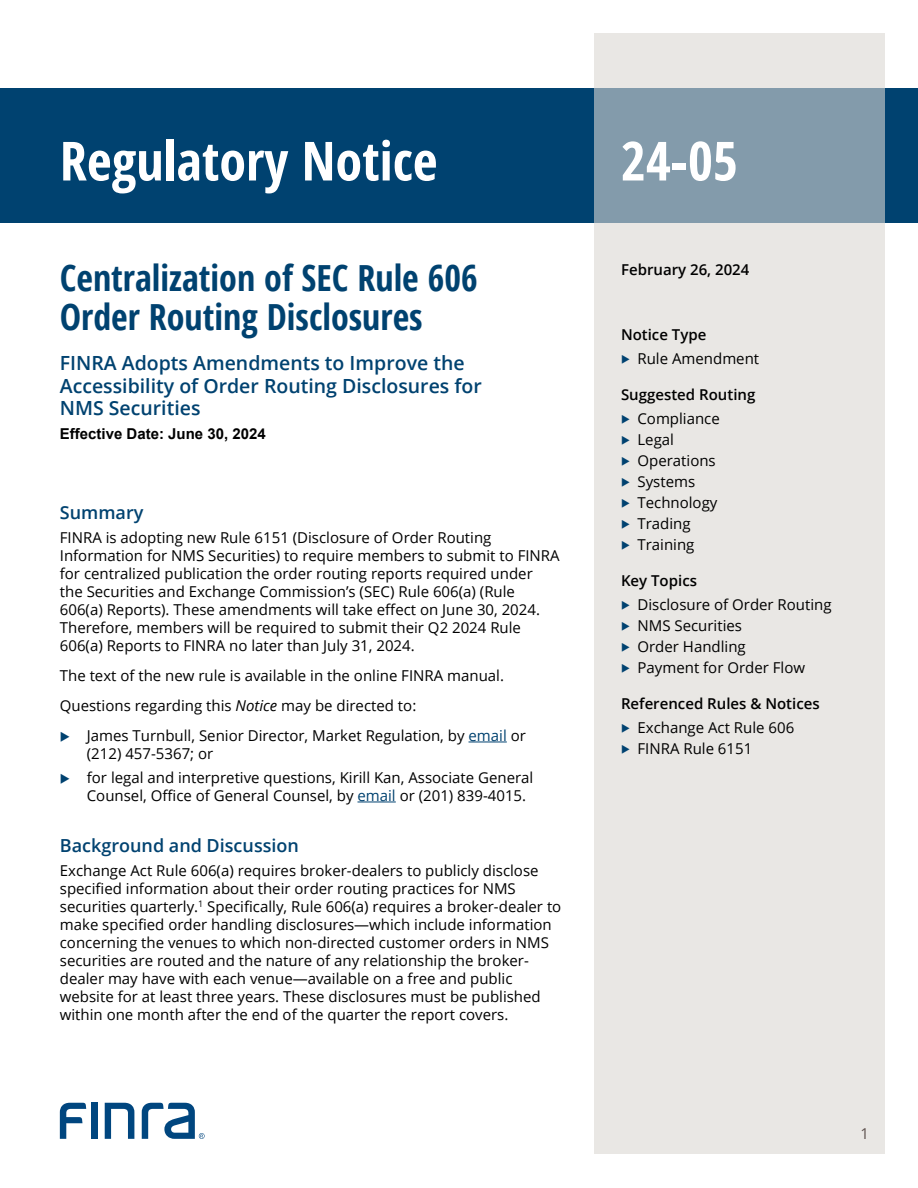
<style>
.page{position:relative;width:918px;height:1188px;background:#fff}
.page>*{position:absolute;margin:0;border:0;box-sizing:border-box;transform-origin:0 0}
.t1{font:700 condensed 54px "Open Sans";color:#fff}
.t2{font:700 condensed 36px/39px "Open Sans";color:#004270}
.t3{font:600 19.5px/22.5px "Open Sans";color:#004270}
.t4{font:600 18px "Open Sans";color:#004270}
.t5{font:15px/18px "Open Sans";color:#000}
.t6{font:600 15px "Open Sans";color:#000}
.t7{font:700 15px "Arial";color:#000}
.t8{font:15px "Open Sans";color:#5e514e}
.s1{font-style:italic}
.s2{color:#004270}
</style>
<div class="page">
<div style="left:0;top:88px;width:918px;height:135px;background:#004270"></div>
<svg style="left:594px;top:34px;width:290px;height:1120px;background:#dcdddd"></svg>
<div style="left:91px;top:1103px;width:6px;height:36px;background:#00467f"></div>
<svg style="left:105px;top:1103px;width:29px;height:36px"></svg>
<svg style="left:60px;top:1103px;width:26px;height:36px"></svg>
<svg style="left:142px;top:1103px;width:63px;height:36px"></svg>
<hr style="left:469px;top:742px;width:38px;height:1px;background:#004270">
<hr style="left:357px;top:802px;width:39px;height:1px;background:#004270">
<svg style="left:622px;top:354px;width:7px;height:9px"></svg>
<svg style="left:622px;top:414px;width:7px;height:9px"></svg>
<svg style="left:622px;top:435px;width:7px;height:9px"></svg>
<svg style="left:622px;top:456px;width:7px;height:9px"></svg>
<svg style="left:622px;top:477px;width:7px;height:9px"></svg>
<svg style="left:622px;top:498px;width:7px;height:9px"></svg>
<svg style="left:622px;top:519px;width:7px;height:9px"></svg>
<svg style="left:622px;top:540px;width:7px;height:9px"></svg>
<svg style="left:622px;top:600px;width:7px;height:9px"></svg>
<svg style="left:622px;top:621px;width:7px;height:9px"></svg>
<svg style="left:622px;top:642px;width:7px;height:9px"></svg>
<svg style="left:622px;top:663px;width:7px;height:9px"></svg>
<svg style="left:622px;top:724px;width:7px;height:8px"></svg>
<svg style="left:622px;top:745px;width:7px;height:8px"></svg>
<h1 class="t1" style="left:60px;top:123px;width:379px">Regulatory Notice</h1>
<h1 class="t1" style="left:621px;top:123px;width:119px">24-05</h1>
<h2 class="t2" style="left:60px;top:257px;width:419px">Centralization of SEC Rule 606<br>Order Routing Disclosures</h2>
<h3 class="t3" style="left:60px;top:352px;width:424px">FINRA Adopts Amendments to Improve the<br>Accessibility of Order Routing Disclosures for<br>NMS Securities</h3>
<p class="t7" style="left:60px;top:424px;width:207px">Effective Date: June 30, 2024</p>
<p class="t4" style="left:60px;top:500px;width:85px">Summary</p>
<p class="t5" style="left:60px;top:528px;width:501px">FINRA is adopting new Rule 6151 (Disclosure of Order Routing Information for NMS Securities) to require members to submit to FINRA for centralized publication the order routing reports required under<br>the Securities and Exchange Commission’s (SEC) Rule 606(a) (Rule 606(a) Reports). These amendments will take effect on June 30, 2024.<br>Therefore, members will be required to submit their Q2 2024 Rule 606(a) Reports to FINRA no later than July 31, 2024.</p>
<p class="t5" style="left:60px;top:660px;width:446px;line-height:30px">The text of the new rule is available in the online FINRA manual.<br>Questions regarding this <span class="s1">Notice</span> may be directed to:</p>
<p class="t5" style="left:87px;top:726px;width:441px">James Turnbull, Senior Director, Market Regulation, by <span class="s2">email</span> or (212) 457-5367; or</p>
<p class="t5" style="left:87px;top:768px;width:448px">for legal and interpretive questions, Kirill Kan, Associate General<br>Counsel, Office of General Counsel, by <span class="s2">email</span> or (201) 839-4015.</p>
<p class="t4" style="left:60px;top:833px;width:241px">Background and Discussion</p>
<p class="t5" style="left:60px;top:861px;width:503px">Exchange Act Rule 606(a) requires broker-dealers to publicly disclose specified information about their order routing practices for NMS securities quarterly.<sup>1</sup> Specifically, Rule 606(a) requires a broker-dealer to make specified order handling disclosures—which include information concerning the venues to which non-directed customer orders in NMS securities are routed and the nature of any relationship the broker&shy;dealer may have with each venue—available on a free and public website for at least three years. These disclosures must be published within one month after the end of the quarter the report covers.</p>
<p class="t6" style="left:621px;top:259px;width:130px">February 26, 2024</p>
<p class="t6" style="left:621px;top:325px;width:87px">Notice Type</p>
<p class="t5" style="left:638px;top:349px;width:123px">Rule Amendment</p>
<p class="t6" style="left:621px;top:385px;width:136px">Suggested Routing</p>
<p class="t5" style="left:638px;top:408px;width:84px;line-height:21px">Compliance<br>Legal<br>Operations<br>Systems<br>Technology<br>Trading<br>Training</p>
<p class="t6" style="left:621px;top:571px;width:78px">Key Topics</p>
<p class="t5" style="left:638px;top:594px;width:196px;line-height:21px">Disclosure of Order Routing<br>NMS Securities<br>Order Handling<br>Payment for Order Flow</p>
<p class="t6" style="left:621px;top:694px;width:200px">Referenced Rules &amp; Notices</p>
<p class="t5" style="left:638px;top:717px;width:158px;line-height:21px">Exchange Act Rule 606<br>FINRA Rule 6151</p>
<p class="t8" style="left:860px;top:1124px;width:10px">1</p>
</div>
